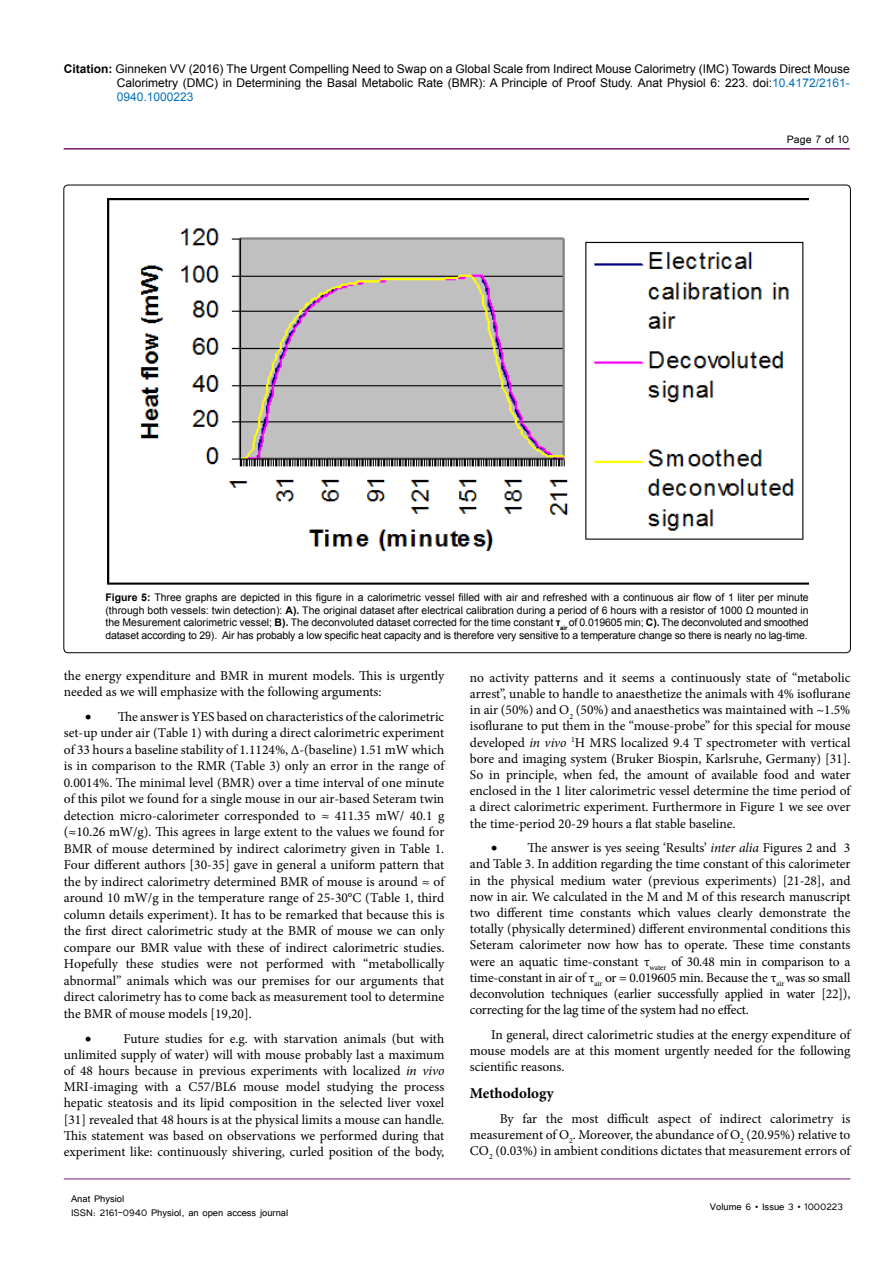
<style>
.page{position:relative;width:893px;height:1263px;background:#fff}
.page>*{position:absolute;margin:0;border:0;box-sizing:border-box;transform-origin:0 0}
.t1{font:700 15px "Minion Pro";letter-spacing:.005em;color:#000}
.t2{font:13.5px/16.2px "Minion Pro";color:#000;text-align:justify}
.t3{font:13.5px "Tunga";color:#000}
.t4{font:12px/14.4px "Arial";color:#000;text-align:justify}
.t5{font:12px/14.4px "Tunga";color:#000}
.t6{font:10.5px/12.6px "Arial";letter-spacing:-.015em;color:#000;text-align:justify}
.s1{font-weight:700}
.s2{color:#0072bc}
.s3{font-style:italic}
</style>
<div class="page">
<hr style="left:64px;top:148px;width:786px;height:2px;background:#741472">
<hr style="left:64px;top:1179px;width:786px;height:1px;background:#741472">
<img style="left:107px;top:199px;width:701px;height:386px">
<p class="t4" style="left:117px;top:61px;width:734px;text-indent:-53px"><span class="s1">Citation:</span> Ginneken VV (2016) The Urgent Compelling Need to Swap on a Global Scale from Indirect Mouse Calorimetry (IMC) Towards Direct Mouse Calorimetry (DMC) in Determining the Basal Metabolic Rate (BMR): A Principle of Proof Study. Anat Physiol 6: 223. doi:<span class="s2">10.4172/2161- 0940.1000223</span></p>
<p class="t3" style="left:787px;top:131px;width:64px">Page 7 of 10</p>
<p class="t6" style="left:105px;top:591px;width:705px"><span class="s1">Figure 5:</span> Three graphs are depicted in this figure in a calorimetric vessel filled with air and refreshed with a continuous air flow of 1 liter per minute (through both vessels: twin detection): <span class="s1">A).</span> The original dataset after electrical calibration during a period of 6 hours with a resistor of 1000 Ω mounted in the Mesurement calorimetric vessel; <span class="s1">B).</span> The deconvoluted dataset corrected for the time constant <span class="s1">τ</span><sub>air</sub> of 0.019605 min; <span class="s1">C).</span> The deconvoluted and smoothed dataset according to 29). Air has probably a low specific heat capacity and is therefore very sensitive to a temperature change so there is nearly no lag-time.</p>
<p class="t2" style="left:64px;top:667px;width:382px">the energy expenditure and BMR in murent models. This is urgently needed as we will emphasize with the following arguments:</p>
<p class="t2" style="left:64px;top:708px;width:382px;text-indent:21px">• The answer is YES based on characteristics of the calorimetric set-up under air (Table 1) with during a direct calorimetric experiment of 33 hours a baseline stability of 1.1124%, ∆-(baseline) 1.51 mW which is in comparison to the RMR (Table 3) only an error in the range of 0.0014%. The minimal level (BMR) over a time interval of one minute of this pilot we found for a single mouse in our air-based Seteram twin detection micro-calorimeter corresponded to ≈ 411.35 mW/ 40.1 g (≈10.26 mW/g). This agrees in large extent to the values we found for BMR of mouse determined by indirect calorimetry given in Table 1.<br>Four different authors [30-35] gave in general a uniform pattern that the by indirect calorimetry determined BMR of mouse is around ≈ of around 10 mW/g in the temperature range of 25-30°C (Table 1, third column details experiment). It has to be remarked that because this is the first direct calorimetric study at the BMR of mouse we can only compare our BMR value with these of indirect calorimetric studies.<br>Hopefully these studies were not performed with “metabollically abnormal” animals which was our premises for our arguments that direct calorimetry has to come back as measurement tool to determine the BMR of mouse models [19,20].</p>
<p class="t2" style="left:64px;top:1030px;width:382px;text-indent:21px">• Future studies for e.g. with starvation animals (but with unlimited supply of water) will with mouse probably last a maximum of 48 hours because in previous experiments with localized <span class="s3">in vivo </span>MRI-imaging with a C57/BL6 mouse model studying the process hepatic steatosis and its lipid composition in the selected liver voxel [31] revealed that 48 hours is at the physical limits a mouse can handle.<br>This statement was based on observations we performed during that experiment like: continuously shivering, curled position of the body,</p>
<p class="t5" style="left:71px;top:1190px;width:219px">Anat Physiol<br>ISSN: 2161-0940 Physiol, an open access journal</p>
<p class="t2" style="left:470px;top:669px;width:382px">no activity patterns and it seems a continuously state of “metabolic arrest”, unable to handle to anaesthetize the animals with 4% isoflurane in air (50%) and O<sub>2</sub> (50%) and anaesthetics was maintained with ~1.5% isoflurane to put them in the “mouse-probe” for this special for mouse developed <span class="s3">in vivo</span> <sup>1</sup>H MRS localized 9.4 T spectrometer with vertical bore and imaging system (Bruker Biospin, Karlsruhe, Germany) [31].<br>So in principle, when fed, the amount of available food and water enclosed in the 1 liter calorimetric vessel determine the time period of a direct calorimetric experiment. Furthermore in Figure 1 we see over the time-period 20-29 hours a flat stable baseline.</p>
<p class="t2" style="left:470px;top:840px;width:382px;text-indent:21px">• The answer is yes seeing ‘Results’ <span class="s3">inter alia</span> Figures 2 and 3 and Table 3. In addition regarding the time constant of this calorimeter in the physical medium water (previous experiments) [21-28], and now in air. We calculated in the M and M of this research manuscript two different time constants which values clearly demonstrate the totally (physically determined) different environmental conditions this Seteram calorimeter now how has to operate. These time constants were an aquatic time-constant τ<sub>water</sub> of 30.48 min in comparison to a time-constant in air of τ<sub>air</sub> or = 0.019605 min. Because the τ<sub>air</sub> was so small deconvolution techniques (earlier successfully applied in water [22]), correcting for the lag time of the system had no effect.</p>
<p class="t2" style="left:470px;top:1026px;width:382px;text-indent:21px">In general, direct calorimetric studies at the energy expenditure of mouse models are at this moment urgently needed for the following scientific reasons.</p>
<p class="t1" style="left:470px;top:1082px;width:86px">Methodology</p>
<p class="t2" style="left:470px;top:1110px;width:382px;text-indent:30px">By far the most difficult aspect of indirect calorimetry is measurement of O<sub>2</sub>. Moreover, the abundance of O<sub>2</sub> (20.95%) relative to CO<sub>2</sub> (0.03%) in ambient conditions dictates that measurement errors of</p>
<p class="t5" style="left:710px;top:1199px;width:134px">Volume 6 • Issue 3 • 1000223</p>
</div>
